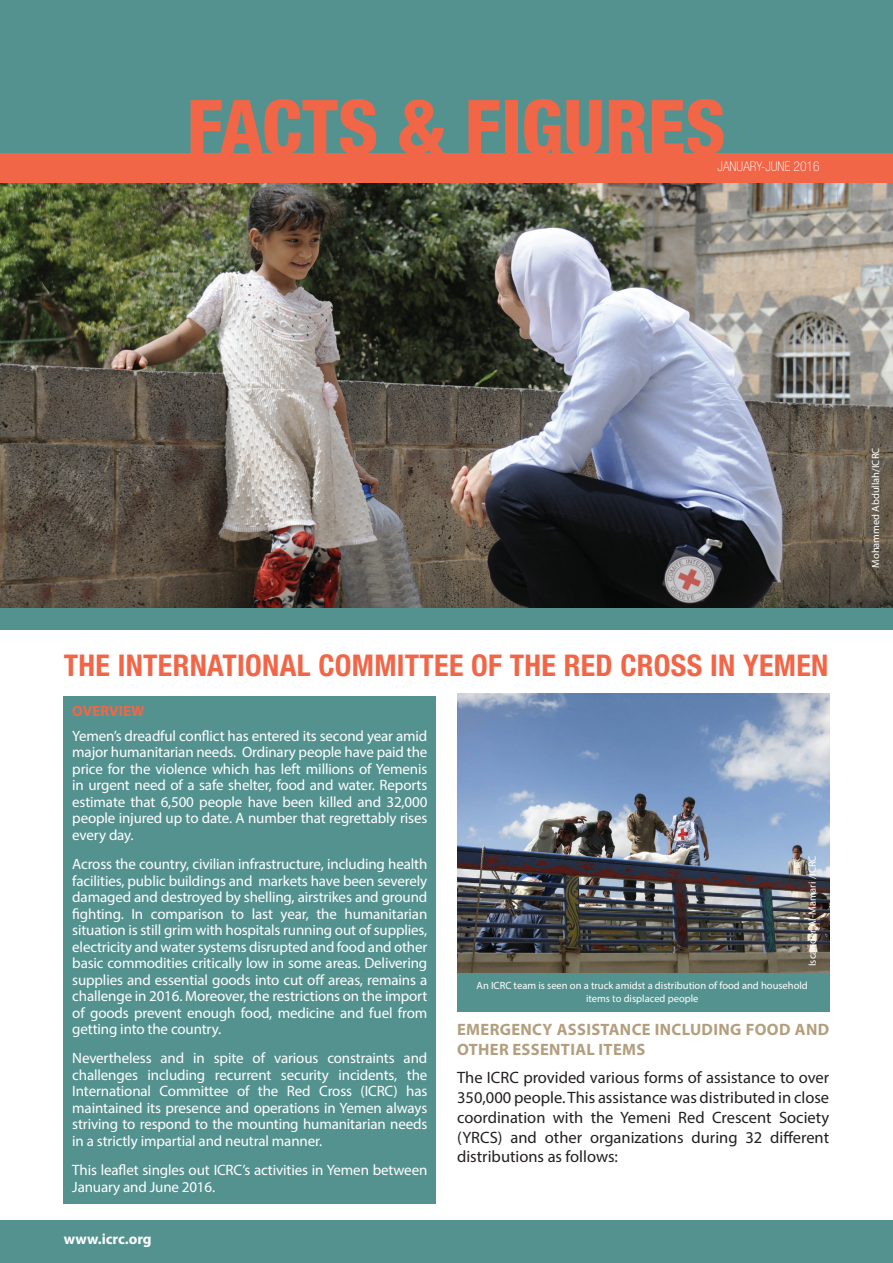
<style>
.page{position:relative;width:893px;height:1263px;background:#fff}
.page>*{position:absolute;margin:0;border:0;box-sizing:border-box;transform-origin:0 0}
.t1{font:800 condensed 75px "Helvetica Neue LT Std";color:#f26648}
.t2{font:700 condensed 30px "Helvetica Neue LT Std";letter-spacing:.01em;color:#f26648}
.t3{font:16.5px/19.8px "Myriad Pro";color:#231f20;text-align:justify}
.t4{font:700 16.5px/19.8px "Myriad Pro";letter-spacing:.02em;color:#b39f7e}
.t5{font:15px/16.5px "Myriad Pro";letter-spacing:-.01em;color:#fff;text-align:justify}
.t6{font:700 15px "Myriad Pro";color:#fff}
.t7{font:700 15px "Myriad Pro";color:#f26648}
.t8{font:100 condensed 13.5px "Helvetica Neue LT Std";color:#fff}
.t9{font:10.5px/12.6px "Myriad Pro";color:#fff;text-align:center}
</style>
<div class="page">
<img style="left:0;top:183px;width:893px;height:425px">
<div style="left:0;top:0;width:893px;height:153px;background:#549290"></div>
<div style="left:0;top:153px;width:893px;height:30px;background:#f26648"></div>
<div style="left:0;top:1220px;width:893px;height:43px;background:#549290"></div>
<div style="left:0;top:608px;width:893px;height:21px;background:#549290"></div>
<div style="left:64px;top:696px;width:372px;height:507px;background:#549290"></div>
<img style="left:457px;top:694px;width:372px;height:279px">
<div style="left:457px;top:973px;width:372px;height:38px;background:#549290"></div>
<h1 class="t1" style="left:187px;top:81px;width:540px">FACTS &amp; FIGURES</h1>
<p class="t8" style="left:718px;top:159px;width:103px">JANUARY-JUNE 2016</p>
<h2 class="t2" style="left:64px;top:647px;width:766px">THE INTERNATIONAL COMMITTEE OF THE RED CROSS IN YEMEN</h2>
<p class="t7" style="left:72px;top:701px;width:74px">OVERVIEW</p>
<p class="t5" style="left:72px;top:727px;width:357px">Yemen’s dreadful conflict has entered its second year amid major humanitarian needs. Ordinary people have paid the price for the violence which has left millions of Yemenis in urgent need of a safe shelter, food and water. Reports estimate that 6,500 people have been killed and 32,000 people injured up to date. A number that regrettably rises every day.</p>
<p class="t5" style="left:72px;top:855px;width:357px">Across the country, civilian infrastructure, including health facilities, public buildings and markets have been severely damaged and destroyed by shelling, airstrikes and ground fighting. In comparison to last year, the humanitarian situation is still grim with hospitals running out of supplies, electricity and water systems disrupted and food and other basic commodities critically low in some areas. Delivering supplies and essential goods into cut off areas, remains a challenge in 2016. Moreover, the restrictions on the import of goods prevent enough food, medicine and fuel from getting into the country.</p>
<p class="t5" style="left:72px;top:1050px;width:357px">Nevertheless and in spite of various constraints and challenges including recurrent security incidents, the International Committee of the Red Cross (ICRC) has maintained its presence and operations in Yemen always striving to respond to the mounting humanitarian needs in a strictly impartial and neutral manner.</p>
<p class="t5" style="left:72px;top:1161px;width:357px">This leaflet singles out ICRC’s activities in Yemen between<br>January and June 2016.</p>
<p class="t6" style="left:64px;top:1229px;width:89px">WWW.ICRC.ORG</p>
<p class="t9" style="left:806px;top:966px;width:112px;rotate:-90deg">Iscander Al-Mamari /ICRC</p>
<p class="t9" style="left:477px;top:979px;width:333px">An ICRC team is seen on a truck amidst a distribution of food and household items to displaced people</p>
<p class="t4" style="left:457px;top:1019px;width:374px">EMERGENCY ASSISTANCE INCLUDING FOOD AND<br>OTHER ESSENTIAL ITEMS</p>
<p class="t3" style="left:457px;top:1067px;width:374px">The ICRC provided various forms of assistance to over 350,000 people. This assistance was distributed in close coordination with the Yemeni Red Crescent Society (YRCS) and other organizations during 32 different distributions as follows:</p>
<p class="t9" style="left:869px;top:568px;width:121px;rotate:-90deg">Mohammed Abdullah/ICRC</p>
</div>
